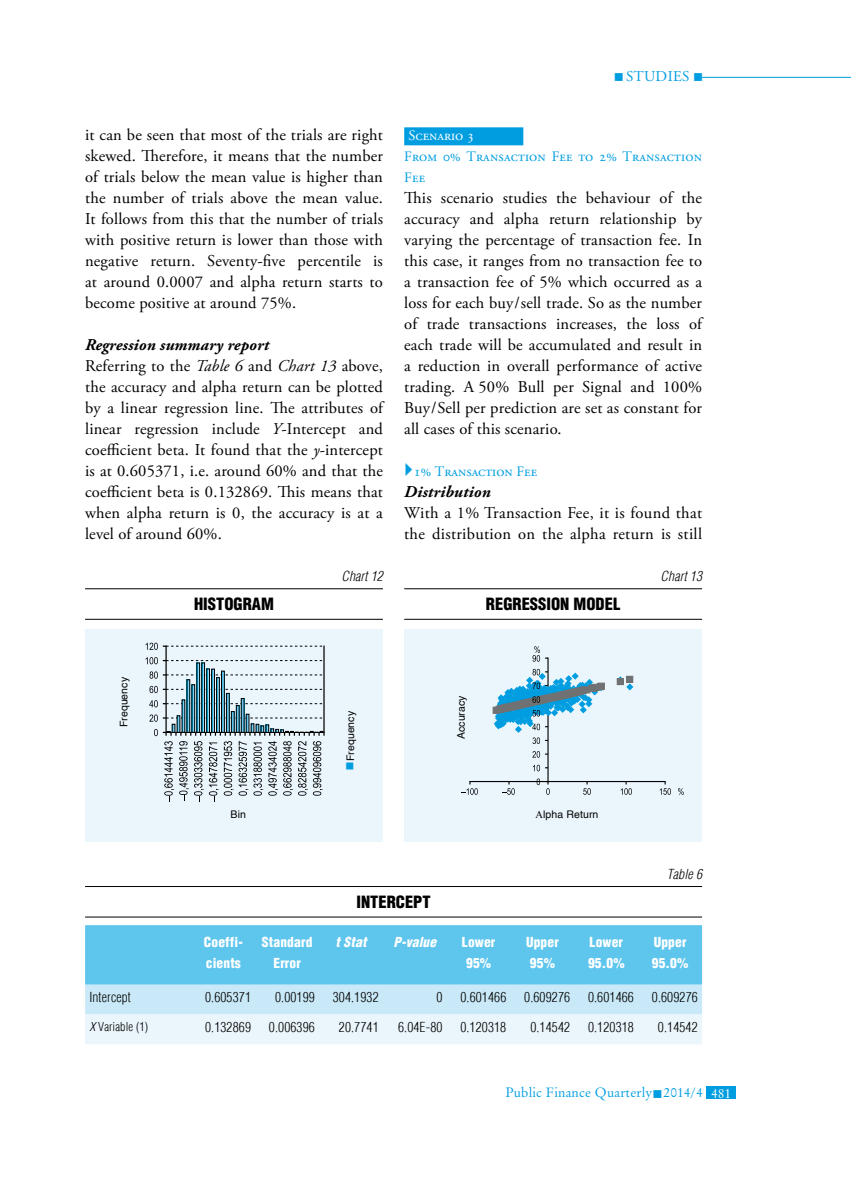
<style>
.page{position:relative;width:851px;height:1191px;background:#fff}
.page>*{position:absolute;margin:0;border:0;box-sizing:border-box;transform-origin:0 0}
.t1{font:16.5px/21px "Adobe Garamond Pro";letter-spacing:.01em;color:#000;text-align:justify}
.t2{font:900 condensed 16.5px "H Helvetica";color:#000}
.t3{font:italic 700 16.5px "Adobe Garamond Pro";letter-spacing:.01em;color:#000}
.t4{font:15px "Adobe Garamond Pro";color:#009ee0}
.t5{font:14.4px/21px "Adobe Garamond Pro";letter-spacing:.01em;color:#009ee0}
.t6{font:14.4px "Adobe Garamond Pro";color:#fff}
.t7{font:300 condensed 13.5px "H Helvetica";letter-spacing:.01em;color:#000}
.t8{font:900 condensed 13.5px/21px "H Helvetica";letter-spacing:.01em;color:#fff}
.t9{font:13.5px "Original Garamond HU Normal";letter-spacing:.01em;color:#009ee0}
.t10{font:italic 300 condensed 13.5px "H Helvetica";letter-spacing:.01em;color:#000}
.t11{font:italic 900 condensed 13.5px "H Helvetica";letter-spacing:.01em;color:#fff}
.t12{font:300 condensed 12px "H Helvetica";letter-spacing:.01em;color:#000}
.t13{font:10.5px "H Helvetica";letter-spacing:.01em;color:#000}
.s1{font-weight:700;font-style:italic}
.s2{font-style:italic}
.s3{color:#009ee0}
.s4{font-family:"Times New Roman"}
.s5{color:#fff}
</style>
<div class="page">
<hr style="left:702px;top:77px;width:148px;height:1px;background:#009ee0">
<div style="left:706px;top:1086px;width:30px;height:13px;background:#009ee0"></div>
<div style="left:404px;top:127px;width:119px;height:18px;background:#009ee0"></div>
<hr style="left:85px;top:588px;width:298px;height:1px;background:#000">
<hr style="left:85px;top:619px;width:298px;height:1px;background:#000">
<hr style="left:404px;top:588px;width:298px;height:1px;background:#000">
<hr style="left:404px;top:619px;width:298px;height:1px;background:#000">
<hr style="left:85px;top:886px;width:617px;height:1px;background:#000">
<hr style="left:85px;top:916px;width:617px;height:1px;background:#000">
<svg style="left:85px;top:925px;width:617px;height:119px;background:#9cdaf3"></svg>
<div style="left:85px;top:629px;width:298px;height:213px;background:#ebf6fc"></div>
<hr style="left:165px;top:646px;width:2px;height:86px;background:#000">
<hr style="left:323px;top:646px;width:1px;height:86px;background:#000">
<div style="left:192px;top:684px;width:3px;height:48px;border:1px solid #000"></div>
<div style="left:197px;top:663px;width:3px;height:69px;border:1px solid #000"></div>
<div style="left:201px;top:663px;width:4px;height:69px;border:1px solid #000"></div>
<div style="left:206px;top:669px;width:3px;height:63px;border:1px solid #000"></div>
<div style="left:211px;top:669px;width:3px;height:63px;border:1px solid #000"></div>
<div style="left:216px;top:677px;width:3px;height:55px;border:1px solid #000"></div>
<div style="left:221px;top:671px;width:3px;height:61px;border:1px solid #000"></div>
<div style="left:226px;top:693px;width:3px;height:39px;border:1px solid #000"></div>
<div style="left:231px;top:711px;width:3px;height:21px;border:1px solid #000"></div>
<div style="left:236px;top:705px;width:3px;height:27px;border:1px solid #000"></div>
<svg style="left:149px;top:714px;width:175px;height:87px"></svg>
<svg style="left:149px;top:700px;width:175px;height:7px"></svg>
<svg style="left:149px;top:686px;width:175px;height:7px"></svg>
<svg style="left:149px;top:671px;width:175px;height:7px"></svg>
<svg style="left:145px;top:657px;width:179px;height:7px"></svg>
<svg style="left:145px;top:642px;width:179px;height:8px"></svg>
<div style="left:404px;top:629px;width:298px;height:213px;background:#ebf6fc"></div>
<hr style="left:547px;top:658px;width:1px;height:123px;background:#000">
<hr style="left:470px;top:781px;width:195px;height:1px;background:#000">
<svg style="left:461px;top:781px;width:16px;height:14px"></svg>
<svg style="left:502px;top:782px;width:12px;height:13px"></svg>
<svg style="left:583px;top:782px;width:7px;height:13px"></svg>
<svg style="left:620px;top:782px;width:11px;height:13px"></svg>
<svg style="left:659px;top:781px;width:11px;height:14px"></svg>
<svg style="left:678px;top:788px;width:5px;height:7px"></svg>
<svg style="left:616px;top:676px;width:17px;height:14px"></svg>
<svg style="left:536px;top:778px;width:13px;height:17px"></svg>
<svg style="left:533px;top:764px;width:15px;height:7px"></svg>
<svg style="left:532px;top:751px;width:16px;height:6px"></svg>
<svg style="left:493px;top:669px;width:111px;height:75px"></svg>
<svg style="left:532px;top:646px;width:16px;height:15px"></svg>
<p class="t4" style="left:613px;top:67px;width:91px">■studies ■</p>
<p class="t1" style="left:85px;top:125px;width:299px">it can be seen that most of the trials are right skewed. Therefore, it means that the number of trials below the mean value is higher than the number of trials above the mean value.<br>It follows from this that the number of trials with positive return is lower than those with negative return. Seventy-five percentile is at around 0.0007 and alpha return starts to become positive at around 75%.</p>
<p class="t1" style="left:85px;top:335px;width:301px;text-align:left"><span class="s1">Regression summary report<br></span>Referring to the <span class="s2">Table 6</span> and <span class="s2">Chart 13</span> above, the accuracy and alpha return can be plotted by a linear regression line. The attributes of linear regression include <span class="s2">Y</span>-Intercept and coefficient beta. It found that the <span class="s2">y</span>-intercept is at 0.605371, i.e. around 60% and that the coefficient beta is 0.132869. This means that when alpha return is 0, the accuracy is at a level of around 60%.</p>
<p class="t6" style="left:408px;top:127px;width:67px">Scenario 3</p>
<p class="t5" style="left:404px;top:146px;width:299px">From 0% Transaction Fee to 2% Transaction<br>Fee</p>
<p class="t1" style="left:404px;top:188px;width:301px">This scenario studies the behaviour of the accuracy and alpha return relationship by varying the percentage of transaction fee. In this case, it ranges from no transaction fee to a transaction fee of 5% which occurred as a loss for each buy/sell trade. So as the number of trade transactions increases, the loss of each trade will be accumulated and result in a reduction in overall performance of active trading. A 50% Bull per Signal and 100% Buy/ Sell per prediction are set as constant for all cases of this scenario.</p>
<p class="t5" style="left:413px;top:462px;width:125px">1% Transaction Fee</p>
<p class="t3" style="left:404px;top:482px;width:88px">Distribution</p>
<p class="t1" style="left:404px;top:503px;width:299px">With a 1% Transaction Fee, it is found that the distribution on the alpha return is still</p>
<p class="t10" style="left:341px;top:568px;width:43px">Chart 12</p>
<p class="t10" style="left:660px;top:568px;width:43px">Chart 13</p>
<p class="t2" style="left:194px;top:594px;width:80px">Histogram</p>
<p class="t2" style="left:486px;top:594px;width:136px">Regression model</p>
<p class="t13" style="left:117px;top:727px;width:52px;rotate:-90deg">Frequency</p>
<p class="t13" style="left:230px;top:808px;width:17px">Bin</p>
<p class="t13" style="left:344px;top:771px;width:62px;rotate:-90deg"><span class="s3">○</span>Frequency</p>
<p class="t13" style="left:455px;top:739px;width:45px;rotate:-90deg">Accuracy</p>
<p class="t13" style="left:535px;top:808px;width:65px"><span class="s4">A</span>lpha Return</p>
<p class="t10" style="left:666px;top:866px;width:37px">Table 6</p>
<p class="t2" style="left:356px;top:891px;width:73px">Intercept</p>
<p class="t8" style="left:204px;top:931px;width:41px">Coeffi&shy;cients</p>
<p class="t8" style="left:262px;top:931px;width:52px;text-align:center">Standard<br>Error</p>
<p class="t11" style="left:335px;top:933px;width:33px">t Stat</p>
<p class="t11" style="left:393px;top:933px;width:44px">P-value</p>
<p class="t8" style="left:462px;top:931px;width:35px;text-align:center">Lower<br>95%</p>
<p class="t8" style="left:526px;top:931px;width:34px">Upper<br>95%</p>
<p class="t8" style="left:588px;top:931px;width:38px">Lower<br>95.0%</p>
<p class="t8" style="left:651px;top:931px;width:38px">Upper<br>95.0%</p>
<p class="t7" style="left:89px;top:989px;width:43px">Intercept</p>
<p class="t7" style="left:205px;top:989px;width:47px">0.605371</p>
<p class="t7" style="left:275px;top:989px;width:41px">0.00199</p>
<p class="t7" style="left:333px;top:989px;width:47px">304.1932</p>
<p class="t7" style="left:436px;top:989px;width:7px">0</p>
<p class="t7" style="left:460px;top:989px;width:47px">0.601466</p>
<p class="t7" style="left:524px;top:989px;width:47px">0.609276</p>
<p class="t7" style="left:588px;top:989px;width:47px">0.601466</p>
<p class="t7" style="left:651px;top:989px;width:47px">0.609276</p>
<p class="t12" style="left:89px;top:1019px;width:60px"><span class="s2">X</span> Variable (1)</p>
<p class="t7" style="left:205px;top:1019px;width:47px">0.132869</p>
<p class="t7" style="left:269px;top:1019px;width:47px">0.006396</p>
<p class="t7" style="left:339px;top:1019px;width:41px">20.7741</p>
<p class="t7" style="left:398px;top:1019px;width:46px">6.04E-80</p>
<p class="t7" style="left:460px;top:1019px;width:47px">0.120318</p>
<p class="t7" style="left:530px;top:1019px;width:41px">0.14542</p>
<p class="t7" style="left:588px;top:1019px;width:47px">0.120318</p>
<p class="t7" style="left:658px;top:1019px;width:41px">0.14542</p>
<p class="t9" style="left:505px;top:1084px;width:227px">Public Finance Quarterly■ 2014/4 <span class="s5">481</span></p>
</div>
